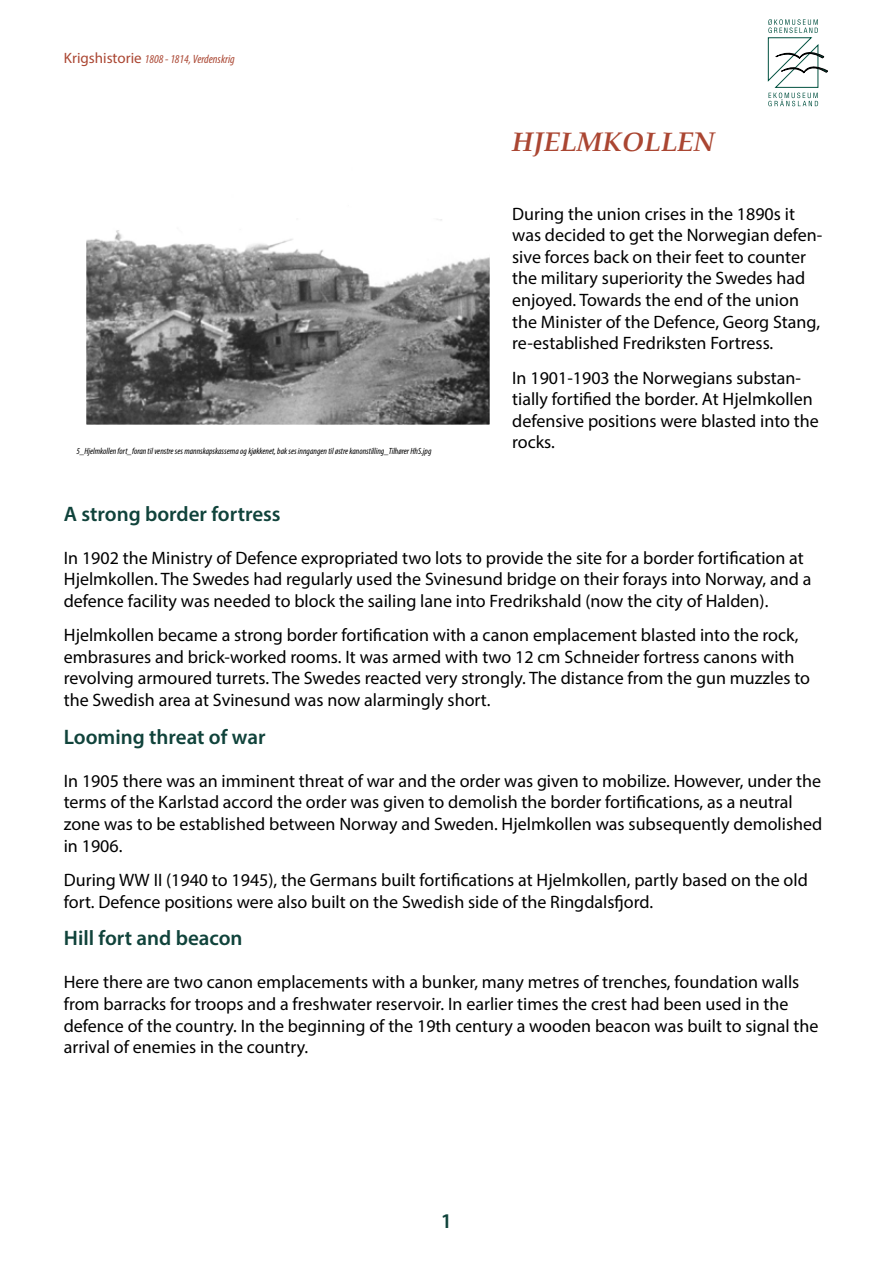
<style>
.page{position:relative;width:893px;height:1263px;background:#fff}
.page>*{position:absolute;margin:0;border:0;box-sizing:border-box;transform-origin:0 0}
.t1{font:italic 700 27px "Palatino";color:#aa4632}
.t2{font:600 21px "Myriad Pro";color:#10433b}
.t3{font:18px/21.6px "Myriad Pro";color:#000}
.t4{font:italic condensed 12px "Myriad Pro";color:#aa4632}
.t5{font:italic condensed 9px "Myriad Pro";color:#000}
.s1{font-style:normal;font-stretch:normal;font-size:15px}
</style>
<div class="page">
<svg style="left:768px;top:19px;width:60px;height:87px"></svg>
<img style="left:87px;top:219px;width:402px;height:205px">
<p class="t4" style="left:64px;top:52px;width:173px"><span class="s1">Krigshistorie</span> 1808 - 1814, Verdenskrig</p>
<p class="t5" style="left:77px;top:445px;width:356px">5_Hjelmkollen fort_foran til venstre ses mannskapskasserna og kjøkkenet, bak ses inngangen til østre kanonstilling_Tilhører HhS.jpg</p>
<h1 class="t1" style="left:512px;top:119px;width:204px">HJELMKOLLEN</h1>
<p class="t3" style="left:512px;top:202px;width:312px">During the union crises in the 1890s it was decided to get the Norwegian defen&shy;sive forces back on their feet to counter the military superiority the Swedes had enjoyed. Towards the end of the union the Minister of the Defence, Georg Stang, re-established Fredriksten Fortress.</p>
<p class="t3" style="left:512px;top:366px;width:308px">In 1901-1903 the Norwegians substan&shy;tially fortified the border. At Hjelmkollen defensive positions were blasted into the rocks.</p>
<p class="t2" style="left:64px;top:500px;width:218px">A strong border fortress</p>
<p class="t3" style="left:64px;top:546px;width:749px">In 1902 the Ministry of Defence expropriated two lots to provide the site for a border fortification at<br>Hjelmkollen. The Swedes had regularly used the Svinesund bridge on their forays into Norway, and a defence facility was needed to block the sailing lane into Fredrikshald (now the city of Halden).</p>
<p class="t3" style="left:64px;top:624px;width:748px">Hjelmkollen became a strong border fortification with a canon emplacement blasted into the rock, embrasures and brick-worked rooms. It was armed with two 12 cm Schneider fortress canons with revolving armoured turrets. The Swedes reacted very strongly. The distance from the gun muzzles to the Swedish area at Svinesund was now alarmingly short.</p>
<p class="t2" style="left:64px;top:723px;width:203px">Looming threat of war</p>
<p class="t3" style="left:64px;top:770px;width:760px">In 1905 there was an imminent threat of war and the order was given to mobilize. However, under the terms of the Karlstad accord the order was given to demolish the border fortifications, as a neutral zone was to be established between Norway and Sweden. Hjelmkollen was subsequently demolished in 1906.</p>
<p class="t3" style="left:64px;top:869px;width:746px">During WW II (1940 to 1945), the Germans built fortifications at Hjelmkollen, partly based on the old fort. Defence positions were also built on the Swedish side of the Ringdalsfjord.</p>
<p class="t2" style="left:64px;top:925px;width:180px">Hill fort and beacon</p>
<p class="t3" style="left:64px;top:971px;width:756px">Here there are two canon emplacements with a bunker, many metres of trenches, foundation walls from barracks for troops and a freshwater reservoir. In earlier times the crest had been used in the defence of the country. In the beginning of the 19th century a wooden beacon was built to signal the arrival of enemies in the country.</p>
<p class="t2" style="left:441px;top:1207px;width:13px">1</p>
</div>
